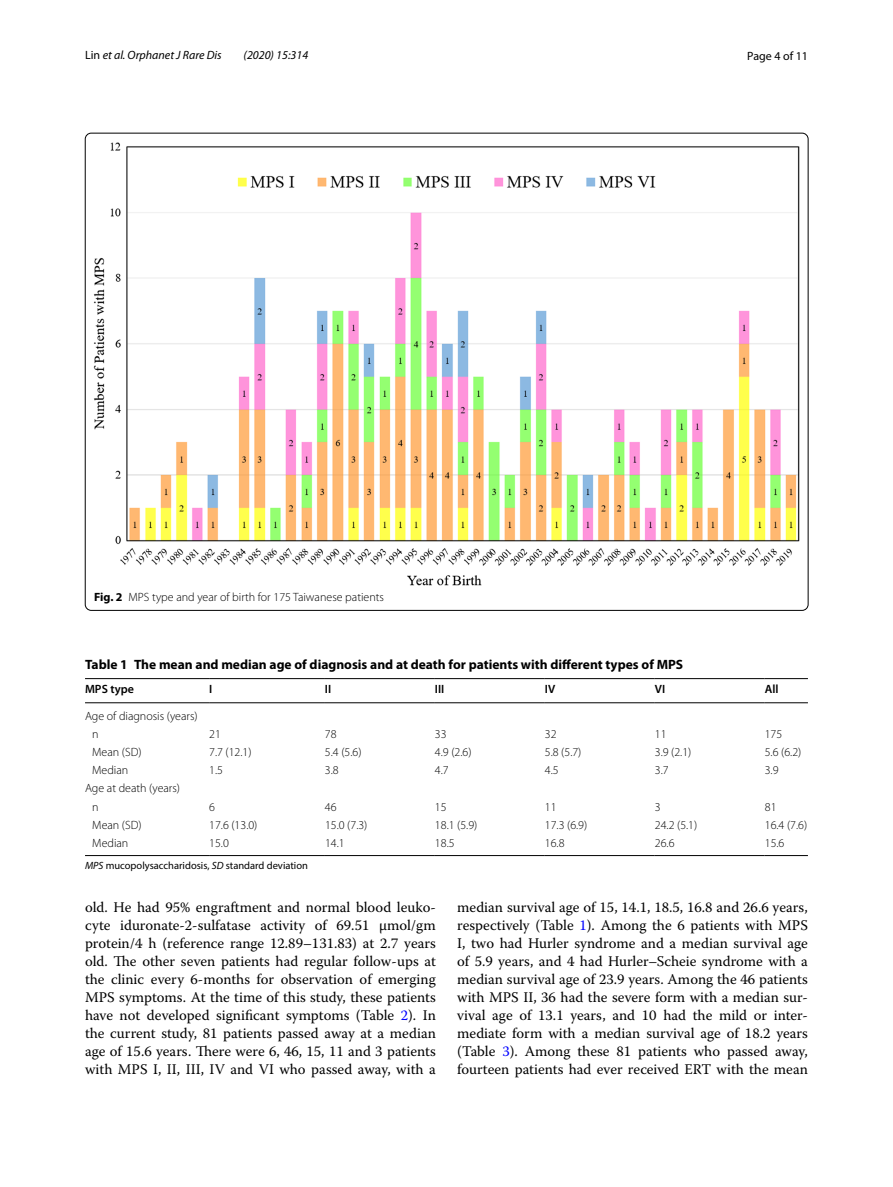
<style>
.page{position:relative;width:893px;height:1187px;background:#fff}
.page>*{position:absolute;margin:0;border:0;box-sizing:border-box;transform-origin:0 0}
.t1{font:14.7px/18px "Warnock Pro";color:#000;text-align:justify}
.t2{font:700 13.5px "Myriad Pro";color:#000}
.t3{font:300 12px/18.1px "Myriad Pro";color:#000}
.t4{font:italic 12px "Myriad Pro";color:#000}
.t5{font:600 12px "Myriad Pro";color:#000}
.t6{font:12px "Myriad Pro";color:#000}
.t7{font:10.5px "Myriad Pro";color:#000}
.s1{font-style:normal}
.s2{font-weight:700}
.s3{font-style:italic}
.s4{color:#00f}
</style>
<div class="page">
<img style="left:94px;top:142px;width:706px;height:443px">
<hr style="left:85px;top:678px;width:124px;height:1px;background:#000">
<hr style="left:85px;top:702px;width:124px;height:1px;background:#000">
<hr style="left:209px;top:678px;width:116px;height:1px;background:#000">
<hr style="left:209px;top:702px;width:116px;height:1px;background:#000">
<hr style="left:325px;top:678px;width:110px;height:1px;background:#000">
<hr style="left:325px;top:702px;width:110px;height:1px;background:#000">
<hr style="left:435px;top:678px;width:110px;height:1px;background:#000">
<hr style="left:435px;top:702px;width:110px;height:1px;background:#000">
<hr style="left:545px;top:678px;width:110px;height:1px;background:#000">
<hr style="left:545px;top:702px;width:110px;height:1px;background:#000">
<hr style="left:655px;top:678px;width:110px;height:1px;background:#000">
<hr style="left:655px;top:702px;width:110px;height:1px;background:#000">
<hr style="left:765px;top:678px;width:43px;height:1px;background:#000">
<hr style="left:765px;top:702px;width:43px;height:1px;background:#000">
<hr style="left:85px;top:855px;width:124px;height:1px;background:#000">
<hr style="left:209px;top:855px;width:116px;height:1px;background:#000">
<hr style="left:325px;top:855px;width:110px;height:1px;background:#000">
<hr style="left:435px;top:855px;width:110px;height:1px;background:#000">
<hr style="left:545px;top:855px;width:110px;height:1px;background:#000">
<hr style="left:655px;top:855px;width:110px;height:1px;background:#000">
<hr style="left:765px;top:855px;width:43px;height:1px;background:#000">
<p class="t4" style="left:85px;top:48px;width:138px"><span class="s1">Lin</span> et al. Orphanet J Rare Dis</p>
<p class="t4" style="left:244px;top:48px;width:66px">(2020) 15:314</p>
<p class="t6" style="left:747px;top:48px;width:62px">Page 4 of 11</p>
<p class="t3" style="left:94px;top:587px;width:291px"><span class="s2">Fig. 2</span> MPS type and year of birth for 175 Taiwanese patients</p>
<p class="t2" style="left:85px;top:655px;width:600px">Table 1 The mean and median age of diagnosis and at death for patients with different types of MPS</p>
<p class="t5" style="left:85px;top:681px;width:50px">MPS type</p>
<p class="t5" style="left:209px;top:681px;width:5px">I</p>
<p class="t5" style="left:325px;top:681px;width:8px">II</p>
<p class="t5" style="left:435px;top:681px;width:11px">III</p>
<p class="t5" style="left:545px;top:681px;width:12px">IV</p>
<p class="t5" style="left:655px;top:681px;width:12px">VI</p>
<p class="t5" style="left:765px;top:681px;width:15px">All</p>
<p class="t3" style="left:92px;top:707px;width:107px;text-indent:-7px">Age of diagnosis (years) n</p>
<p class="t3" style="left:209px;top:725px;width:13px">21</p>
<p class="t3" style="left:325px;top:725px;width:13px">78</p>
<p class="t3" style="left:435px;top:725px;width:13px">33</p>
<p class="t3" style="left:545px;top:725px;width:13px">32</p>
<p class="t3" style="left:655px;top:725px;width:13px">11</p>
<p class="t3" style="left:765px;top:725px;width:19px">175</p>
<p class="t3" style="left:92px;top:743px;width:51px">Mean (SD)</p>
<p class="t3" style="left:209px;top:743px;width:44px">7.7 (12.1)</p>
<p class="t3" style="left:325px;top:743px;width:38px">5.4 (5.6)</p>
<p class="t3" style="left:435px;top:743px;width:38px">4.9 (2.6)</p>
<p class="t3" style="left:545px;top:743px;width:38px">5.8 (5.7)</p>
<p class="t3" style="left:655px;top:743px;width:38px">3.9 (2.1)</p>
<p class="t3" style="left:765px;top:743px;width:38px">5.6 (6.2)</p>
<p class="t3" style="left:92px;top:761px;width:38px">Median</p>
<p class="t3" style="left:209px;top:761px;width:15px">1.5</p>
<p class="t3" style="left:325px;top:761px;width:15px">3.8</p>
<p class="t3" style="left:435px;top:761px;width:15px">4.7</p>
<p class="t3" style="left:545px;top:761px;width:15px">4.5</p>
<p class="t3" style="left:655px;top:761px;width:15px">3.7</p>
<p class="t3" style="left:765px;top:761px;width:15px">3.9</p>
<p class="t3" style="left:92px;top:779px;width:89px;text-indent:-7px">Age at death (years) n</p>
<p class="t3" style="left:209px;top:797px;width:7px">6</p>
<p class="t3" style="left:325px;top:797px;width:13px">46</p>
<p class="t3" style="left:435px;top:797px;width:13px">15</p>
<p class="t3" style="left:545px;top:797px;width:13px">11</p>
<p class="t3" style="left:655px;top:797px;width:7px">3</p>
<p class="t3" style="left:765px;top:797px;width:13px">81</p>
<p class="t3" style="left:92px;top:815px;width:51px">Mean (SD)</p>
<p class="t3" style="left:209px;top:815px;width:50px">17.6 (13.0)</p>
<p class="t3" style="left:325px;top:815px;width:44px">15.0 (7.3)</p>
<p class="t3" style="left:435px;top:815px;width:44px">18.1 (5.9)</p>
<p class="t3" style="left:545px;top:815px;width:44px">17.3 (6.9)</p>
<p class="t3" style="left:655px;top:815px;width:44px">24.2 (5.1)</p>
<p class="t3" style="left:765px;top:815px;width:44px">16.4 (7.6)</p>
<p class="t3" style="left:92px;top:834px;width:38px">Median</p>
<p class="t3" style="left:209px;top:834px;width:21px">15.0</p>
<p class="t3" style="left:325px;top:834px;width:21px">14.1</p>
<p class="t3" style="left:435px;top:834px;width:21px">18.5</p>
<p class="t3" style="left:545px;top:834px;width:21px">16.8</p>
<p class="t3" style="left:655px;top:834px;width:21px">26.6</p>
<p class="t3" style="left:765px;top:834px;width:21px">15.6</p>
<p class="t7" style="left:85px;top:859px;width:224px"><span class="s3">MPS</span> mucopolysaccharidosis, <span class="s3">SD</span> standard deviation</p>
<p class="t1" style="left:85px;top:897px;width:352px">old. He had 95% engraftment and normal blood leuko&shy;cyte iduronate-2-sulfatase activity of 69.51 μmol/gm protein/4 h (reference range 12.89–131.83) at 2.7 years old. The other seven patients had regular follow-ups at the clinic every 6-months for observation of emerging MPS symptoms. At the time of this study, these patients have not developed significant symptoms (Table <span class="s4">2</span>). In the current study, 81 patients passed away at a median age of 15.6 years. There were 6, 46, 15, 11 and 3 patients with MPS I, II, III, IV and VI who passed away, with a</p>
<p class="t1" style="left:457px;top:897px;width:352px">median survival age of 15, 14.1, 18.5, 16.8 and 26.6 years, respectively (Table <span class="s4">1</span>). Among the 6 patients with MPS I, two had Hurler syndrome and a median survival age of 5.9 years, and 4 had Hurler–Scheie syndrome with a median survival age of 23.9 years. Among the 46 patients with MPS II, 36 had the severe form with a median sur&shy;vival age of 13.1 years, and 10 had the mild or inter&shy;mediate form with a median survival age of 18.2 years (Table <span class="s4">3</span>). Among these 81 patients who passed away, fourteen patients had ever received ERT with the mean</p>
</div>
